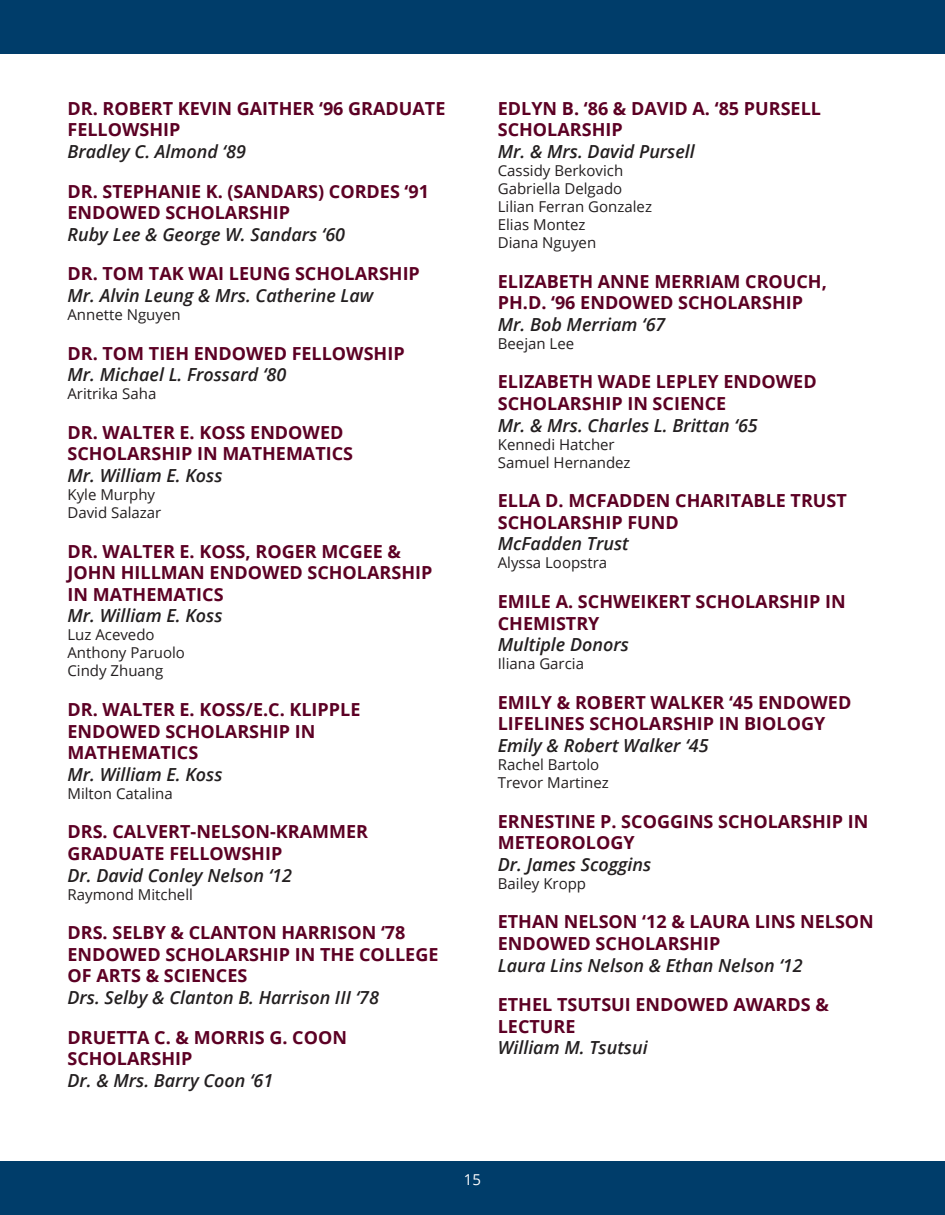
<style>
.page{position:relative;width:945px;height:1215px;background:#fff}
.page>*{position:absolute;margin:0;border:0;box-sizing:border-box;transform-origin:0 0}
.Scholarship_Recipients{font:700 18px/21.6px "Open Sans";color:#5c0024}
.Scholarship_Recipients-2{font:italic 600 18px/21.6px "Open Sans";color:#231f20}
.Scholarship_Recipients-3{font:15px/18px "Open Sans";color:#231f20}
.t1{font:15px "Open Sans";color:#fff}
.s1{font-weight:600;font-style:italic;color:#231f20}
.s2{font-weight:700;font-style:normal;color:#5c0024}
</style>
<div class="page">
<div style="left:0;top:0;width:945px;height:54px;background:#003d6a"></div>
<div style="left:0;top:1161px;width:945px;height:54px;background:#003d6a"></div>
<p class="Scholarship_Recipients" style="left:68px;top:97px;width:379px">DR. ROBERT KEVIN GAITHER ‘96 GRADUATE<br>FELLOWSHIP<br><span class="s1">Bradley C. Almond ‘89</span></p>
<p class="Scholarship_Recipients" style="left:68px;top:180px;width:363px">DR. STEPHANIE K. (SANDARS) CORDES ‘91<br>ENDOWED SCHOLARSHIP<br><span class="s1">Ruby Lee &amp; George W. Sandars ‘60</span></p>
<p class="Scholarship_Recipients-2" style="left:68px;top:263px;width:354px"><span class="s2">DR. TOM TAK WAI LEUNG SCHOLARSHIP<br></span>Mr. Alvin Leung &amp; Mrs. Catherine Law</p>
<p class="Scholarship_Recipients-3" style="left:68px;top:305px;width:115px">Annette Nguyen</p>
<p class="Scholarship_Recipients" style="left:68px;top:342px;width:339px">DR. TOM TIEH ENDOWED FELLOWSHIP<br><span class="s1">Mr. Michael L. Frossard ‘80</span></p>
<p class="Scholarship_Recipients-3" style="left:68px;top:384px;width:90px">Aritrika Saha</p>
<p class="Scholarship_Recipients" style="left:68px;top:421px;width:287px">DR. WALTER E. KOSS ENDOWED<br>SCHOLARSHIP IN MATHEMATICS<br><span class="s1">Mr. William E. Koss</span></p>
<p class="Scholarship_Recipients-3" style="left:68px;top:485px;width:95px">Kyle Murphy<br>David Salazar</p>
<p class="Scholarship_Recipients" style="left:68px;top:540px;width:366px">DR. WALTER E. KOSS, ROGER MCGEE &amp;<br>JOHN HILLMAN ENDOWED SCHOLARSHIP<br>IN MATHEMATICS<br><span class="s1">Mr. William E. Koss</span></p>
<p class="Scholarship_Recipients-3" style="left:68px;top:626px;width:119px">Luz Acevedo<br>Anthony Paruolo<br>Cindy Zhuang</p>
<p class="Scholarship_Recipients" style="left:68px;top:698px;width:294px">DR. WALTER E. KOSS/E.C. KLIPPLE<br>ENDOWED SCHOLARSHIP IN<br>MATHEMATICS<br><span class="s1">Mr. William E. Koss</span></p>
<p class="Scholarship_Recipients-3" style="left:68px;top:784px;width:107px">Milton Catalina</p>
<p class="Scholarship_Recipients" style="left:68px;top:821px;width:302px">DRS. CALVERT-NELSON-KRAMMER<br>GRADUATE FELLOWSHIP<br><span class="s1">Dr. David Conley Nelson ‘12</span></p>
<p class="Scholarship_Recipients-3" style="left:68px;top:885px;width:127px">Raymond Mitchell</p>
<p class="Scholarship_Recipients" style="left:68px;top:921px;width:372px">DRS. SELBY &amp; CLANTON HARRISON ‘78<br>ENDOWED SCHOLARSHIP IN THE COLLEGE<br>OF ARTS &amp; SCIENCES<br><span class="s1">Drs. Selby &amp; Clanton B. Harrison III ‘78</span></p>
<p class="Scholarship_Recipients" style="left:68px;top:1026px;width:281px">DRUETTA C. &amp; MORRIS G. COON<br>SCHOLARSHIP<br><span class="s1">Dr. &amp; Mrs. Barry Coon ‘61</span></p>
<p class="Scholarship_Recipients" style="left:498px;top:97px;width:325px">EDLYN B. ‘86 &amp; DAVID A. ‘85 PURSELL<br>SCHOLARSHIP<br><span class="s1">Mr. &amp; Mrs. David Pursell</span></p>
<p class="Scholarship_Recipients-3" style="left:498px;top:161px;width:156px">Cassidy Berkovich<br>Gabriella Delgado<br>Lilian Ferran Gonzalez<br>Elias Montez<br>Diana Nguyen</p>
<p class="Scholarship_Recipients" style="left:498px;top:270px;width:331px">ELIZABETH ANNE MERRIAM CROUCH,<br>PH.D. ‘96 ENDOWED SCHOLARSHIP<br><span class="s1">Mr. Bob Merriam ‘67</span></p>
<p class="Scholarship_Recipients-3" style="left:498px;top:334px;width:78px">Beejan Lee</p>
<p class="Scholarship_Recipients" style="left:498px;top:371px;width:320px">ELIZABETH WADE LEPLEY ENDOWED<br>SCHOLARSHIP IN SCIENCE<br><span class="s1">Mr. &amp; Mrs. Charles L. Brittan ‘65</span></p>
<p class="Scholarship_Recipients-3" style="left:498px;top:435px;width:134px">Kennedi Hatcher<br>Samuel Hernandez</p>
<p class="Scholarship_Recipients" style="left:498px;top:489px;width:351px">ELLA D. MCFADDEN CHARITABLE TRUST<br>SCHOLARSHIP FUND<br><span class="s1">McFadden Trust</span></p>
<p class="Scholarship_Recipients-3" style="left:498px;top:554px;width:111px">Alyssa Loopstra</p>
<p class="Scholarship_Recipients" style="left:498px;top:590px;width:349px">EMILE A. SCHWEIKERT SCHOLARSHIP IN<br>CHEMISTRY<br><span class="s1">Multiple Donors</span></p>
<p class="Scholarship_Recipients-3" style="left:498px;top:654px;width:88px">Iliana Garcia</p>
<p class="Scholarship_Recipients" style="left:498px;top:691px;width:355px">EMILY &amp; ROBERT WALKER ‘45 ENDOWED<br>LIFELINES SCHOLARSHIP IN BIOLOGY<br><span class="s1">Emily &amp; Robert Walker ‘45</span></p>
<p class="Scholarship_Recipients-3" style="left:498px;top:755px;width:113px">Rachel Bartolo<br>Trevor Martinez</p>
<p class="Scholarship_Recipients" style="left:498px;top:810px;width:372px">ERNESTINE P. SCOGGINS SCHOLARSHIP IN<br>METEOROLOGY<br><span class="s1">Dr. James Scoggins</span></p>
<p class="Scholarship_Recipients-3" style="left:498px;top:874px;width:90px">Bailey Kropp</p>
<p class="Scholarship_Recipients" style="left:498px;top:911px;width:378px">ETHAN NELSON ‘12 &amp; LAURA LINS NELSON<br>ENDOWED SCHOLARSHIP<br><span class="s1">Laura Lins Nelson &amp; Ethan Nelson ‘12</span></p>
<p class="Scholarship_Recipients" style="left:498px;top:993px;width:333px">ETHEL TSUTSUI ENDOWED AWARDS &amp;<br>LECTURE<br><span class="s1">William M. Tsutsui</span></p>
<p class="t1" style="left:464px;top:1169px;width:19px">15</p>
</div>
